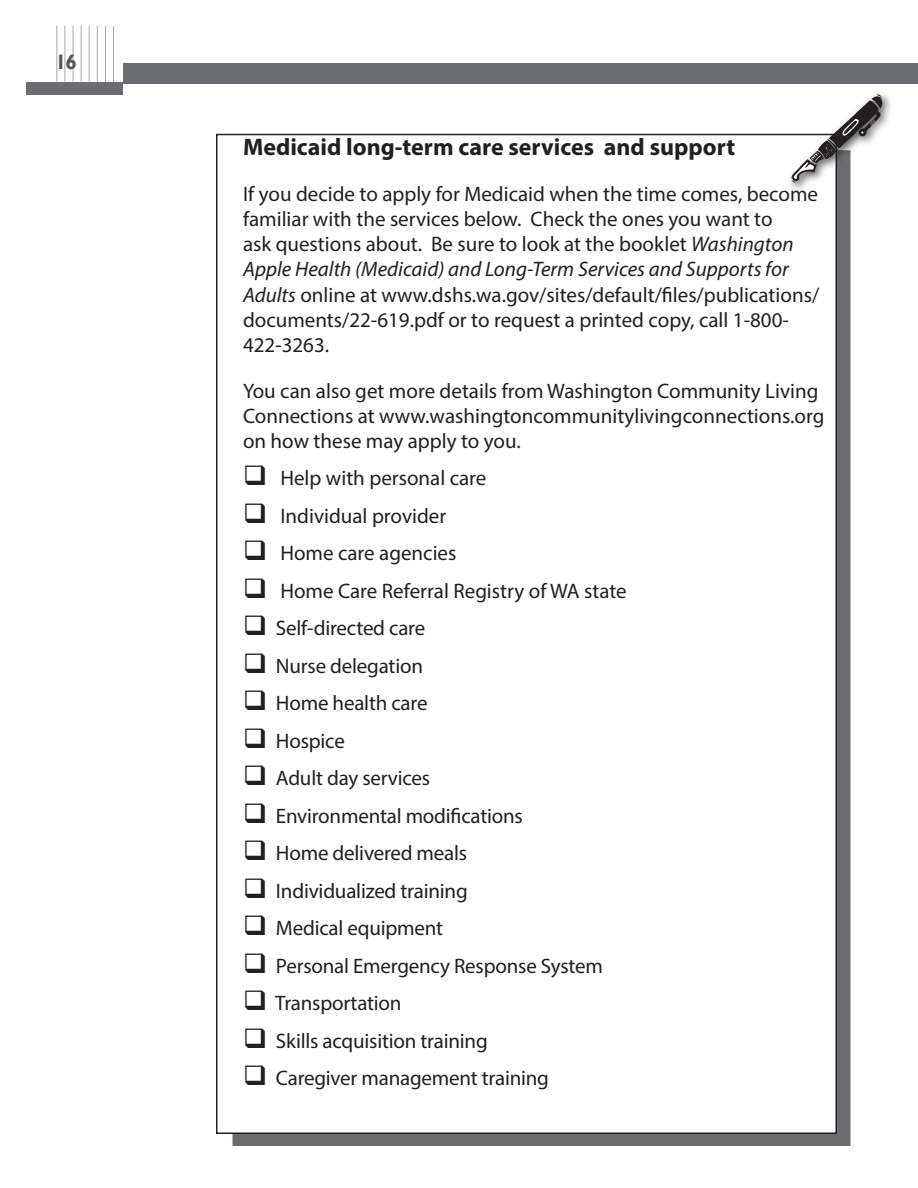
<style>
.page{position:relative;width:918px;height:1188px;background:#fff}
.page>*{position:absolute;margin:0;border:0;box-sizing:border-box;transform-origin:0 0}
.t1{font:700 24px "Myriad Pro";color:#231f20}
.t2{font:21px/25.2px "Myriad Pro";color:#231f20}
.t3{font:700 21px "Gill Sans";color:#57585a}
.s1{font-style:italic}
</style>
<div class="page">
<div style="left:231px;top:149px;width:621px;height:999px;background:#6c6d70;border:2px solid #fff"></div>
<div style="left:217px;top:135px;width:619px;height:998px;background:#fff"></div>
<div style="left:787px;top:90px;width:106px;height:103px;background:#231f20;opacity:.75"></div>
<svg style="left:792px;top:94px;width:91px;height:88px"></svg>
<hr style="left:89px;top:26px;width:1px;height:56px;background:#a8a9ad">
<hr style="left:73px;top:26px;width:1px;height:56px;background:#a8a9ad">
<hr style="left:57px;top:26px;width:1px;height:56px;background:#a8a9ad">
<hr style="left:105px;top:26px;width:1px;height:56px;background:#a8a9ad">
<hr style="left:113px;top:26px;width:1px;height:56px;background:#a8a9ad">
<hr style="left:97px;top:26px;width:1px;height:56px;background:#a8a9ad">
<hr style="left:81px;top:26px;width:1px;height:56px;background:#a8a9ad">
<hr style="left:65px;top:26px;width:1px;height:56px;background:#a8a9ad">
<div style="left:26px;top:83px;width:97px;height:12px;background:#6c6d70"></div>
<div style="left:123px;top:64px;width:795px;height:20px;background:#6c6d70"></div>
<p class="t3" style="left:55px;top:49px;width:24px">16</p>
<p class="t1" style="left:243px;top:132px;width:494px">Medicaid long-term care services and support</p>
<p class="t2" style="left:243px;top:181px;width:578px">If you decide to apply for Medicaid when the time comes, become familiar with the services below. Check the ones you want to<br>ask questions about. Be sure to look at the booklet <span class="s1">Washington Apple Health (Medicaid) and Long-Term Services and Supports for Adults</span> online at www.dshs.wa.gov/sites/default/files/publications/ documents/22-619.pdf or to request a printed copy, call 1-800- 422-3263.</p>
<p class="t2" style="left:243px;top:378px;width:583px">You can also get more details from Washington Community Living<br>Connections at www.washingtoncommunitylivingconnections.org on how these may apply to you.</p>
<p class="t2" style="left:243px;top:465px;width:245px">❑ Help with personal care</p>
<p class="t2" style="left:243px;top:503px;width:205px">❑ Individual provider</p>
<p class="t2" style="left:243px;top:540px;width:215px">❑ Home care agencies</p>
<p class="t2" style="left:243px;top:578px;width:385px">❑ Home Care Referral Registry of WA state</p>
<p class="t2" style="left:243px;top:615px;width:184px">❑ Self-directed care</p>
<p class="t2" style="left:243px;top:653px;width:182px">❑ Nurse delegation</p>
<p class="t2" style="left:243px;top:690px;width:186px">❑ Home health care</p>
<p class="t2" style="left:243px;top:728px;width:103px">❑ Hospice</p>
<p class="t2" style="left:243px;top:765px;width:189px">❑ Adult day services</p>
<p class="t2" style="left:243px;top:803px;width:281px">❑ Environmental modifications</p>
<p class="t2" style="left:243px;top:840px;width:226px">❑ Home delivered meals</p>
<p class="t2" style="left:243px;top:878px;width:226px">❑ Individualized training</p>
<p class="t2" style="left:243px;top:915px;width:202px">❑ Medical equipment</p>
<p class="t2" style="left:243px;top:953px;width:361px">❑ Personal Emergency Response System</p>
<p class="t2" style="left:243px;top:990px;width:160px">❑ Transportation</p>
<p class="t2" style="left:243px;top:1028px;width:246px">❑ Skills acquisition training</p>
<p class="t2" style="left:243px;top:1065px;width:308px">❑ Caregiver management training</p>
</div>
